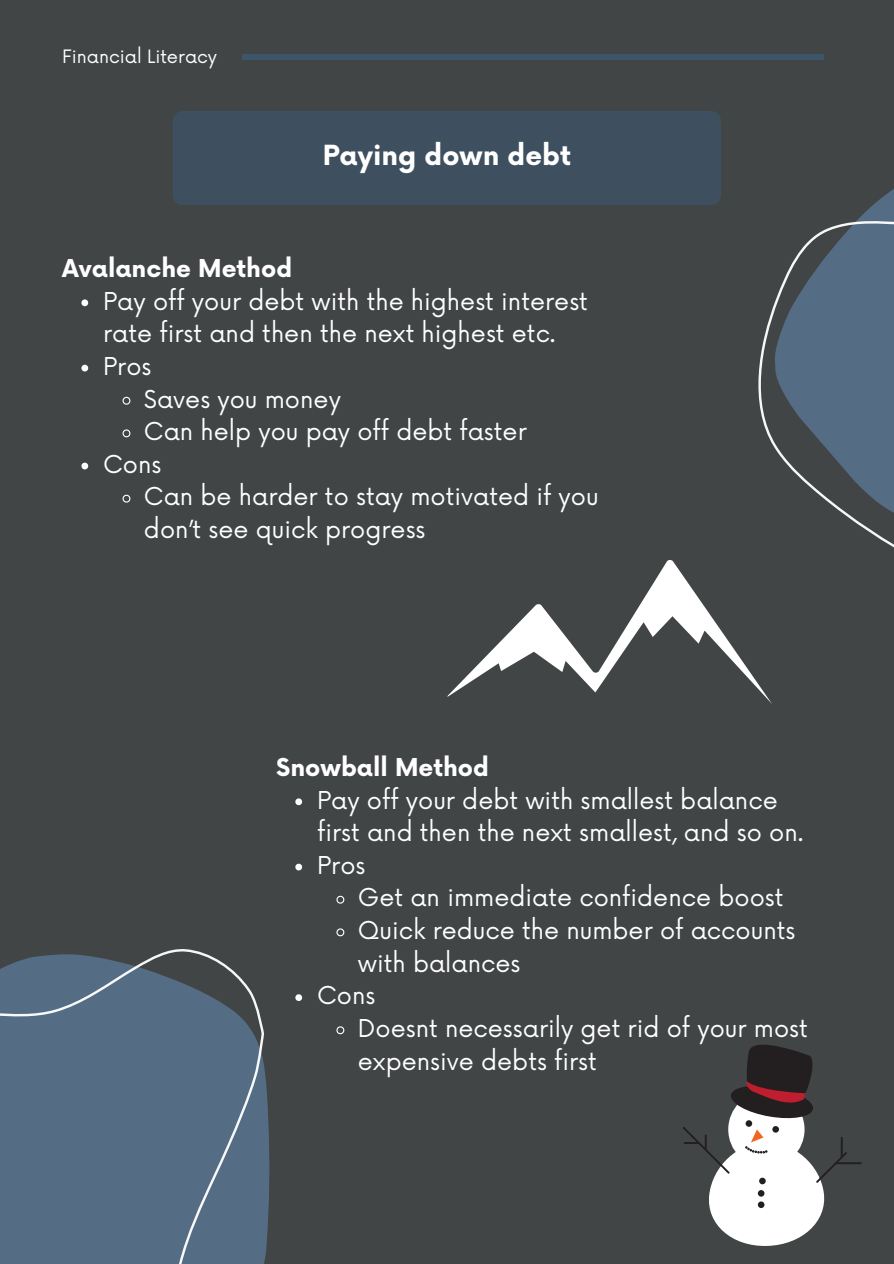
<style>
.page{position:relative;width:894px;height:1264px;background:#fff}
.page>*{position:absolute;margin:0;border:0;box-sizing:border-box;transform-origin:0 0}
.t1{font:700 27px "Now";color:#fff}
.t2{font:24px/32.7px "Now";color:#fff}
.t3{font:700 24px "Now";color:#fff}
.t4{font:18px "Now";color:#fff}
</style>
<div class="page">
<div style="left:0;top:0;width:893px;height:1263px;background:#424545"></div>
<div style="left:173px;top:111px;width:547px;height:94px;background:#3e505f;border-radius:10px"></div>
<div style="left:242px;top:54px;width:581px;height:6px;background:#3d556b"></div>
<svg style="left:0;top:866px;width:303px;height:397px;fill:#556d84"></svg>
<svg style="left:713px;top:54px;width:180px;height:493px"></svg>
<svg style="left:447px;top:560px;width:324px;height:143px"></svg>
<div style="left:728px;top:1091px;width:76px;height:76px;background:#fff;border-radius:50%"></div>
<svg style="left:729px;top:1044px;width:84px;height:76px"></svg>
<div style="left:745px;top:1120px;width:7px;height:6px;background:#231f20;border-radius:50%"></div>
<svg style="left:683px;top:1126px;width:164px;height:119px"></svg>
<hr style="left:834px;top:1162px;width:27px;height:2px;background:#231f20">
<hr style="left:840px;top:1136px;width:2px;height:22px;background:#231f20">
<svg style="left:758px;top:1177px;width:7px;height:7px"></svg>
<svg style="left:757px;top:1189px;width:7px;height:7px"></svg>
<div style="left:757px;top:1201px;width:7px;height:6px;background:#231f20;border-radius:50%"></div>
<svg style="left:81px;top:299px;width:7px;height:7px"></svg>
<svg style="left:81px;top:365px;width:7px;height:6px"></svg>
<svg style="left:122px;top:396px;width:9px;height:9px"></svg>
<svg style="left:122px;top:429px;width:9px;height:9px"></svg>
<svg style="left:81px;top:462px;width:7px;height:7px"></svg>
<svg style="left:122px;top:494px;width:9px;height:9px"></svg>
<svg style="left:295px;top:798px;width:7px;height:7px"></svg>
<svg style="left:295px;top:863px;width:7px;height:7px"></svg>
<svg style="left:336px;top:895px;width:9px;height:9px"></svg>
<svg style="left:336px;top:928px;width:9px;height:9px"></svg>
<svg style="left:295px;top:994px;width:7px;height:7px"></svg>
<svg style="left:336px;top:1026px;width:9px;height:9px"></svg>
<p class="t4" style="left:62px;top:46px;width:156px">Financial Literacy</p>
<p class="t1" style="left:322px;top:141px;width:249px">Paying down debt</p>
<h1 class="t3" style="left:62px;top:255px;width:231px">Avalanche Method</h1>
<h2 class="t2" style="left:103px;top:286px;width:486px">Pay off your debt with the highest interest rate first and then the next highest etc.</h2>
<p class="t2" style="left:103px;top:351px;width:50px">Pros</p>
<p class="t2" style="left:144px;top:384px;width:198px">Saves you money</p>
<p class="t2" style="left:144px;top:416px;width:384px">Can help you pay off debt faster</p>
<p class="t2" style="left:103px;top:449px;width:60px">Cons</p>
<p class="t2" style="left:144px;top:481px;width:456px">Can be harder to stay motivated if you don’t see quick progress</p>
<p class="t3" style="left:276px;top:754px;width:214px">Snowball Method</p>
<p class="t2" style="left:317px;top:784px;width:488px">Pay off your debt with smallest balance first and then the next smallest, and so on.</p>
<h2 class="t2" style="left:317px;top:850px;width:50px">Pros</h2>
<p class="t2" style="left:358px;top:882px;width:427px">Get an immediate confidence boost</p>
<p class="t2" style="left:358px;top:915px;width:439px">Quick reduce the number of accounts with balances</p>
<p class="t2" style="left:317px;top:980px;width:60px">Cons</p>
<p class="t2" style="left:358px;top:1013px;width:451px">Doesnt necessarily get rid of your most expensive debts first</p>
</div>
